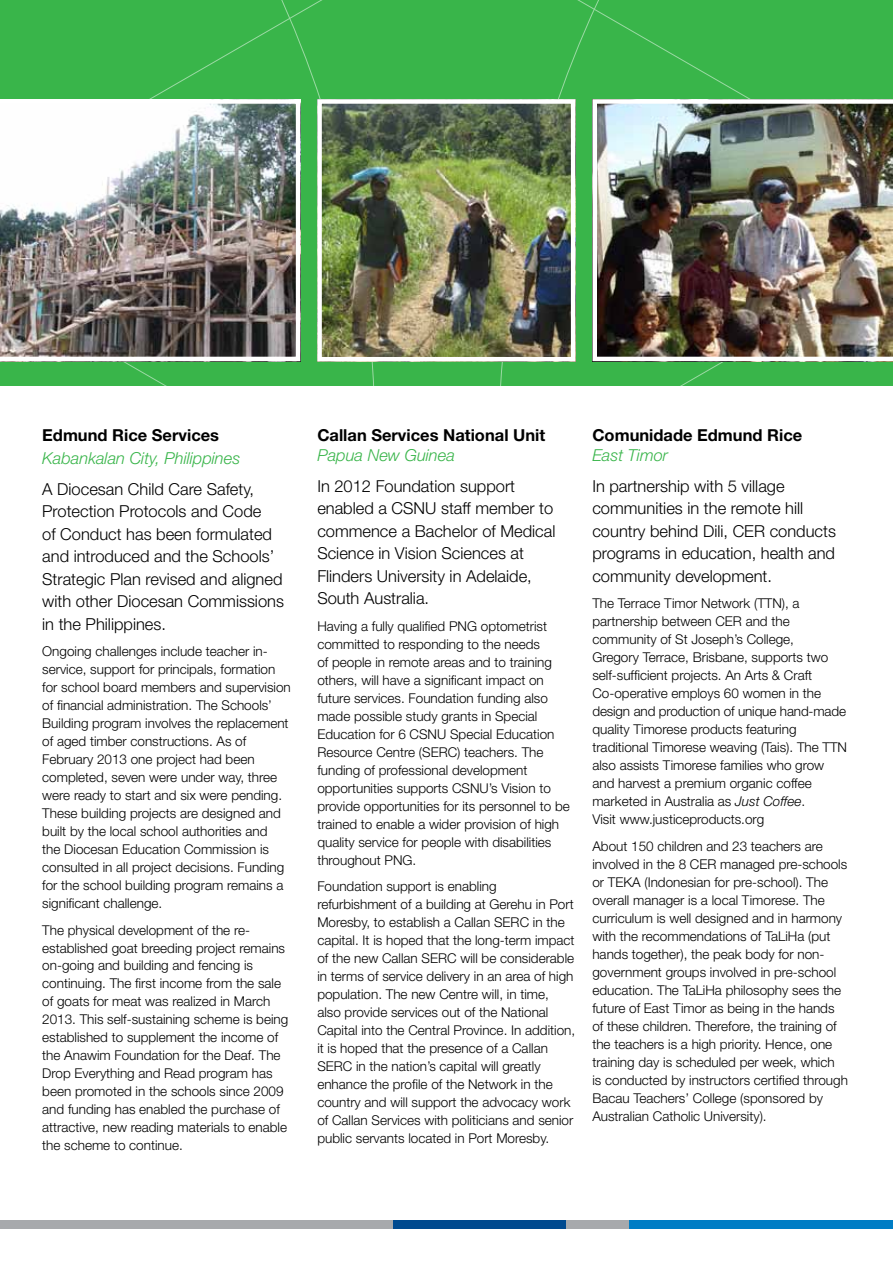
<style>
.page{position:relative;width:893px;height:1263px;background:#fff}
.page>*{position:absolute;margin:0;border:0;box-sizing:border-box;transform-origin:0 0}
.t1{font:300 16.5px/22.5px "Helvetica Neue";color:#000}
.t2{font:700 16.5px "Helvetica Neue";color:#000}
.t3{font:italic 300 16.5px "Helvetica Neue";color:#39b54a}
.t4{font:300 13.5px/18px "Helvetica Neue";color:#000}
.s1{font-style:italic}
</style>
<div class="page">
<div style="left:769px;top:0;width:124px;height:386px;background:#39b54a"></div>
<div style="left:0;top:0;width:769px;height:386px;background:#39b54a"></div>
<img style="left:592px;top:99px;width:301px;height:262px">
<img style="left:0;top:99px;width:300px;height:262px">
<img style="left:322px;top:104px;width:248px;height:252px">
<div style="left:317px;top:99px;width:258px;height:262px;border:4px solid #fff"></div>
<div style="left:629px;top:1220px;width:264px;height:9px;background:#007dc5"></div>
<div style="left:566px;top:1220px;width:63px;height:9px;background:#a7a9ac"></div>
<div style="left:393px;top:1220px;width:173px;height:9px;background:#004a8f"></div>
<div style="left:0;top:1220px;width:393px;height:9px;background:#a7a9ac"></div>
<p class="t2" style="left:42px;top:425px;width:178px">Edmund Rice Services</p>
<p class="t3" style="left:42px;top:448px;width:200px">Kabankalan City, Philippines</p>
<p class="t1" style="left:42px;top:477px;width:243px">A Diocesan Child Care Safety,<br>Protection Protocols and Code<br>of Conduct has been formulated and introduced and the Schools’<br>Strategic Plan revised and aligned with other Diocesan Commissions in the Philippines.</p>
<p class="t4" style="left:42px;top:642px;width:250px">Ongoing challenges include teacher in&shy;service, support for principals, formation for school board members and supervision of financial administration. The Schools’ Building program involves the replacement of aged timber constructions. As of February 2013 one project had been completed, seven were under way, three were ready to start and six were pending.<br>These building projects are designed and built by the local school authorities and<br>the Diocesan Education Commission is consulted in all project decisions. Funding for the school building program remains a significant challenge.</p>
<p class="t4" style="left:42px;top:920px;width:248px">The physical development of the re&shy;established goat breeding project remains on-going and building and fencing is continuing. The first income from the sale of goats for meat was realized in March 2013. This self-sustaining scheme is being established to supplement the income of the Anawim Foundation for the Deaf. The Drop Everything and Read program has been promoted in the schools since 2009 and funding has enabled the purchase of attractive, new reading materials to enable the scheme to continue.</p>
<p class="t2" style="left:317px;top:425px;width:229px">Callan Services National Unit</p>
<p class="t3" style="left:317px;top:445px;width:139px">Papua New Guinea</p>
<p class="t1" style="left:317px;top:474px;width:240px">In 2012 Foundation support enabled a CSNU staff member to commence a Bachelor of Medical<br>Science in Vision Sciences at<br>Flinders University in Adelaide,<br>South Australia.</p>
<p class="t4" style="left:317px;top:617px;width:254px">Having a fully qualified PNG optometrist committed to responding to the needs<br>of people in remote areas and to training others, will have a significant impact on future services. Foundation funding also made possible study grants in Special Education for 6 CSNU Special Education Resource Centre (SERC) teachers. The funding of professional development opportunities supports CSNU’s Vision to provide opportunities for its personnel to be trained to enable a wider provision of high quality service for people with disabilities throughout PNG.</p>
<p class="t4" style="left:317px;top:877px;width:259px">Foundation support is enabling refurbishment of a building at Gerehu in Port Moresby, to establish a Callan SERC in the capital. It is hoped that the long-term impact of the new Callan SERC will be considerable in terms of service delivery in an area of high population. The new Centre will, in time, also provide services out of the National Capital into the Central Province. In addition, it is hoped that the presence of a Callan SERC in the nation’s capital will greatly enhance the profile of the Network in the country and will support the advocacy work of Callan Services with politicians and senior public servants located in Port Moresby.</p>
<p class="t2" style="left:592px;top:425px;width:211px">Comunidade Edmund Rice</p>
<p class="t3" style="left:592px;top:445px;width:77px">East Timor</p>
<p class="t1" style="left:592px;top:474px;width:245px">In partnership with 5 village communities in the remote hill country behind Dili, CER conducts programs in education, health and community development.</p>
<p class="t4" style="left:592px;top:594px;width:256px">The Terrace Timor Network (TTN), a partnership between CER and the community of St Joseph’s College,<br>Gregory Terrace, Brisbane, supports two self-sufficient projects. An Arts &amp; Craft Co-operative employs 60 women in the design and production of unique hand-made quality Timorese products featuring traditional Timorese weaving (Tais). The TTN also assists Timorese families who grow and harvest a premium organic coffee marketed in Australia as <span class="s1">Just Coffee</span>.<br>Visit www.justiceproducts.org</p>
<p class="t4" style="left:592px;top:837px;width:257px">About 150 children and 23 teachers are involved in the 8 CER managed pre-schools or TEKA (Indonesian for pre-school). The overall manager is a local Timorese. The curriculum is well designed and in harmony with the recommendations of TaLiHa (put hands together), the peak body for non&shy;government groups involved in pre-school education. The TaLiHa philosophy sees the future of East Timor as being in the hands of these children. Therefore, the training of the teachers is a high priority. Hence, one training day is scheduled per week, which<br>is conducted by instructors certified through Bacau Teachers’ College (sponsored by Australian Catholic University).</p>
</div>
